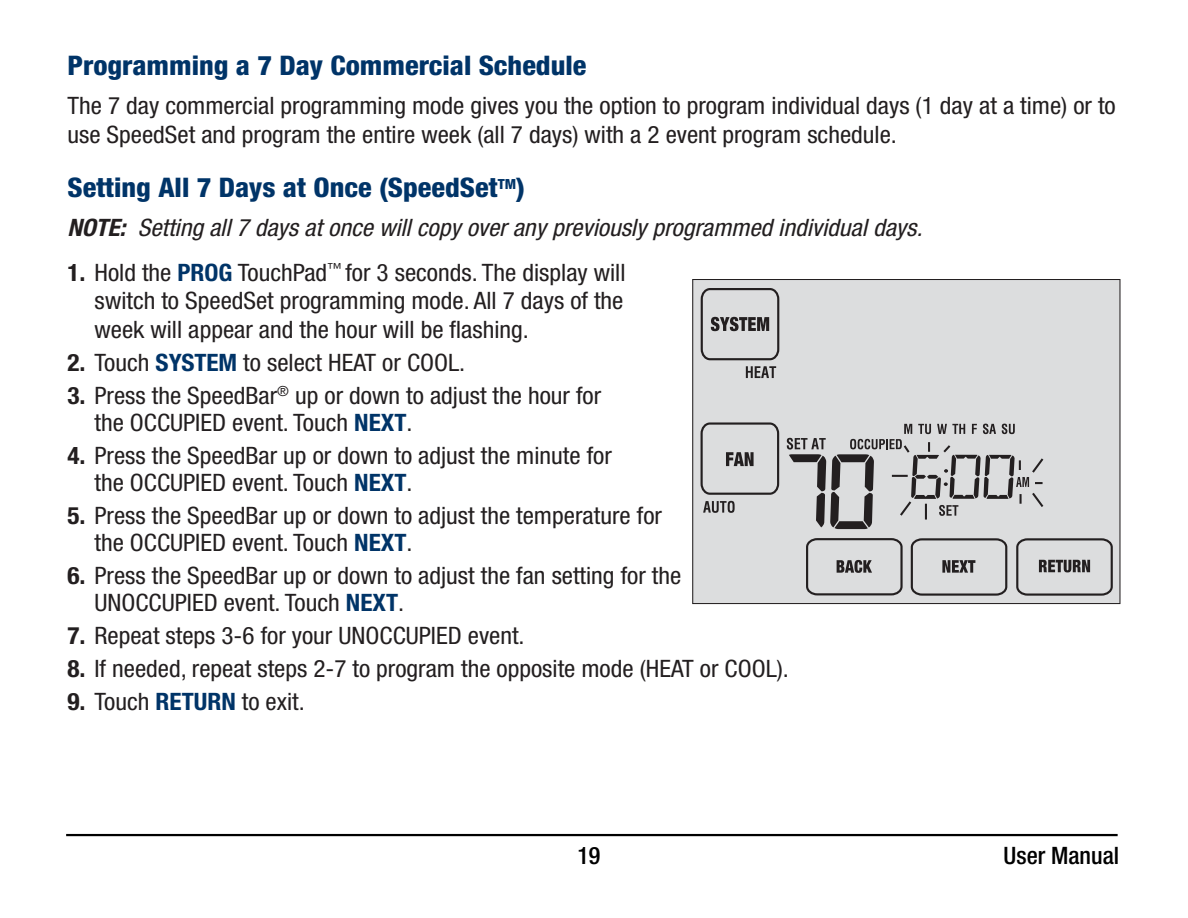
<style>
.page{position:relative;width:1188px;height:918px;background:#fff}
.page>*{position:absolute;margin:0;border:0;box-sizing:border-box;transform-origin:0 0}
.t1{font:800 condensed 27px "Helvetica Neue LT Std";color:#003468;scale:1.05 1}
.t2{font:condensed 24px/27px "Helvetica Neue LT Std";color:#231f20;scale:1.05 1}
.t3{font:italic condensed 24px "Helvetica Neue LT Std";color:#231f20;scale:1.05 1}
.t4{font:500 condensed 24px "Helvetica Neue LT Std";color:#000}
.s1{font-weight:700}
.s2{font-weight:700;color:#003468}
</style>
<div class="page">
<hr style="left:66px;top:834px;width:1052px;height:2px;background:#000">
<div style="left:693px;top:280px;width:427px;height:324px;background:#dcddde"></div>
<div style="left:692px;top:279px;width:428px;height:325px;border:1px solid #231f20"></div>
<svg style="left:700px;top:288px;width:413px;height:308px"></svg>
<svg style="left:787px;top:424px;width:258px;height:105px"></svg>
<p class="t1" style="left:68px;top:48px;width:496px">Programming a 7 Day Commercial Schedule</p>
<p class="t2" style="left:68px;top:91px;width:1000px;line-height:28.8px">The 7 day commercial programming mode gives you the option to program individual days (1 day at a time) or to use SpeedSet and program the entire week (all 7 days) with a 2 event program schedule.</p>
<p class="t1" style="left:68px;top:170px;width:437px">Setting All 7 Days at Once (SpeedSet<sup>TM</sup>)</p>
<p class="t3" style="left:68px;top:213px;width:816px"><span class="s1">NOTE:</span> Setting all 7 days at once will copy over any previously programmed individual days.</p>
<p class="t2" style="left:94px;top:258px;width:507px;line-height:28.8px;text-align:justify;text-indent:-27px"><span class="s1">1.</span> Hold the <span class="s2">PROG</span> TouchPad<sup>™</sup> for 3 seconds. The display will switch to SpeedSet programming mode. All 7 days of the week will appear and the hour will be flashing.</p>
<p class="t2" style="left:68px;top:349px;width:380px"><span class="s1">2.</span> Touch <span class="s2">SYSTEM</span> to select HEAT or COOL.</p>
<p class="t2" style="left:94px;top:382px;width:484px;text-indent:-27px"><span class="s1">3.</span> Press the SpeedBar<sup>®</sup> up or down to adjust the hour for the OCCUPIED event. Touch <span class="s2">NEXT</span>.</p>
<p class="t2" style="left:94px;top:442px;width:494px;text-indent:-27px"><span class="s1">4.</span> Press the SpeedBar up or down to adjust the minute for the OCCUPIED event. Touch <span class="s2">NEXT</span>.</p>
<p class="t2" style="left:94px;top:502px;width:542px;text-indent:-27px"><span class="s1">5.</span> Press the SpeedBar up or down to adjust the temperature for the OCCUPIED event. Touch <span class="s2">NEXT</span>.</p>
<p class="t2" style="left:94px;top:562px;width:560px;text-indent:-27px"><span class="s1">6.</span> Press the SpeedBar up or down to adjust the fan setting for the<br>UNOCCUPIED event. Touch <span class="s2">NEXT</span>.</p>
<p class="t2" style="left:67px;top:622px;width:437px"><span class="s1">7.</span> Repeat steps 3-6 for your UNOCCUPIED event.</p>
<p class="t2" style="left:67px;top:655px;width:689px"><span class="s1">8.</span> If needed, repeat steps 2-7 to program the opposite mode (HEAT or COOL).</p>
<p class="t2" style="left:67px;top:688px;width:228px"><span class="s1">9.</span> Touch <span class="s2">RETURN</span> to exit.</p>
<p class="t4" style="left:577px;top:841px;width:25px">19</p>
<p class="t4" style="left:1004px;top:841px;width:117px">User Manual</p>
</div>
